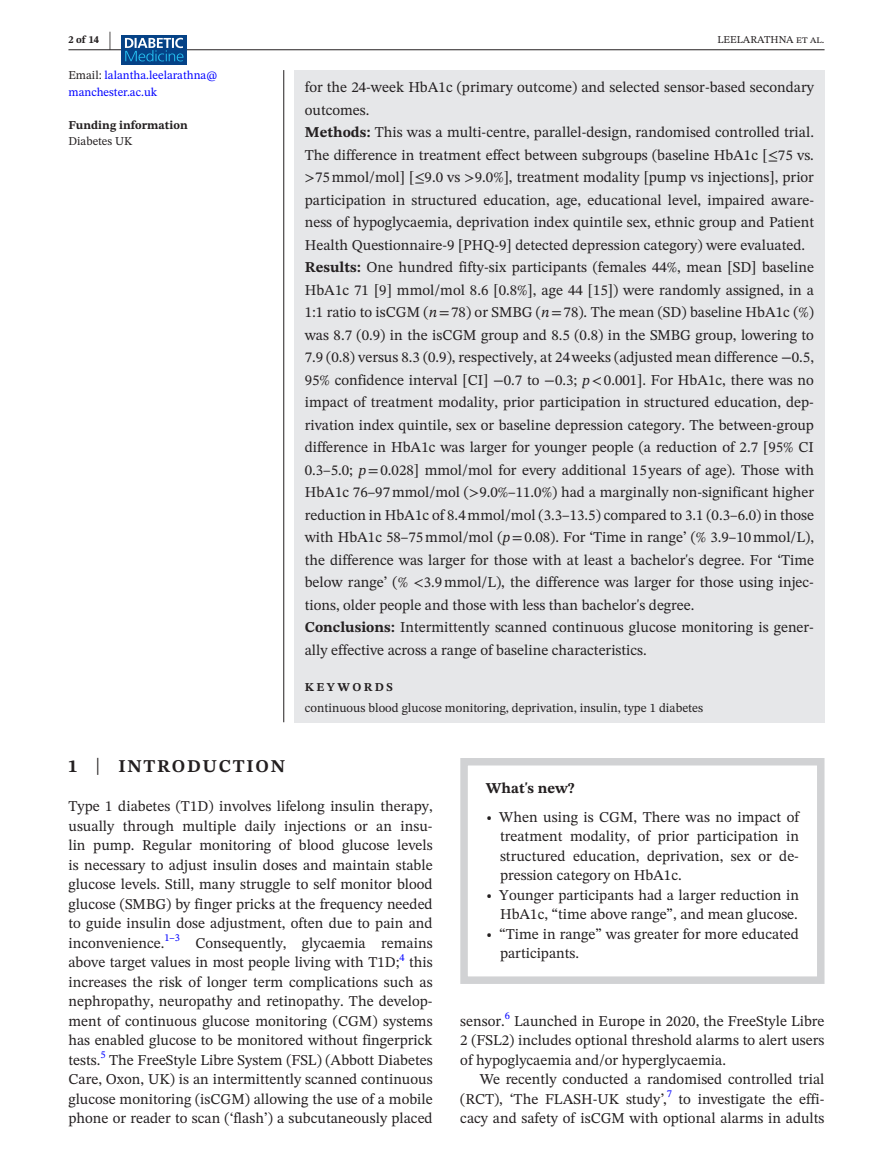
<style>
.page{position:relative;width:893px;height:1174px;background:#fff}
.page>*{position:absolute;margin:0;border:0;box-sizing:border-box;transform-origin:0 0}
.t1{font:700 18px "STIX Two Text";letter-spacing:.1em;color:#231f20}
.t2{font:15px/19.5px "STIX Two Text";color:#231f20;text-align:justify}
.t3{font:700 15px "STIX Two Text";color:#231f20}
.t4{font:12.75px "STIX Two Text";color:#231f20}
.t5{font:12px/16.5px "STIX Two Text";color:#00f}
.t6{font:700 12px "STIX Two Text";color:#231f20}
.t7{font:12px "STIX Two Text";color:#231f20}
.t8{font:700 12px "STIX Two Text";letter-spacing:.2em;color:#231f20}
.t9{font:10.5px "STIX Two Text";color:#231f20}
.t10{font:10.5px "STIX Two Text";color:#00f}
.t11{font:700 10.5px "STIX Two Text";color:#231f20}
.s1{font-size:21px}
.s2{color:#231f20}
.s3{font-weight:700}
.s4{font-family:"STIX"}
.s5{font-style:italic}
.s6{font-weight:400;font-size:23.7px}
</style>
<div class="page">
<hr style="left:68px;top:49px;width:756px;height:1px;background:#231f20">
<div style="left:121px;top:35px;width:65px;height:30px;background:#054286"></div>
<svg style="left:125px;top:38px;width:58px;height:23px"></svg>
<div style="left:294px;top:70px;width:530px;height:652px;background:#e6e7e9"></div>
<hr style="left:283px;top:70px;width:1px;height:652px;background:#231f20">
<div style="left:460px;top:758px;width:364px;height:226px;border:8px solid #d1d2d4"></div>
<p class="t11" style="left:68px;top:32px;width:44px">2 of 14 <span class="s1">|</span></p>
<p class="t9" style="left:717px;top:32px;width:109px">LEELARATHNA et al.</p>
<p class="t5" style="left:68px;top:67px;width:150px"><span class="s2">Email:</span> lalantha.leelarathna@ manchester.ac.uk</p>
<p class="t6" style="left:68px;top:116px;width:121px">Funding information</p>
<p class="t7" style="left:68px;top:133px;width:66px">Diabetes UK</p>
<p class="t2" style="left:305px;top:76px;width:511px;line-height:22.5px;text-align:left">for the 24-week HbA1c (primary outcome) and selected sensor-based secondary outcomes.<br><span class="s3">Methods:</span> This was a multi-centre, parallel-design, randomised controlled trial.<br>The difference in treatment effect between subgroups (baseline HbA1c [<span class="s4">≤</span>75 vs. <span class="s4">&gt;</span>75mmol/mol] [<span class="s4">≤</span>9.0 vs <span class="s4">&gt;</span>9.0%], treatment modality [pump vs injections], prior participation in structured education, age, educational level, impaired aware&shy;ness of hypoglycaemia, deprivation index quintile sex, ethnic group and Patient Health Questionnaire-9 [PHQ-9] detected depression category) were evaluated.<br><span class="s3">Results:</span> One hundred fifty-six participants (females 44%, mean [SD] baseline HbA1c 71 [9] mmol/mol 8.6 [0.8%], age 44 [15]) were randomly assigned, in a 1:1 ratio to isCGM (<span class="s5">n</span><span class="s4">=</span>78) or SMBG (<span class="s5">n</span><span class="s4">=</span>78). The mean (SD) baseline HbA1c (%) was 8.7 (0.9) in the isCGM group and 8.5 (0.8) in the SMBG group, lowering to 7.9 (0.8) versus 8.3 (0.9), respectively, at 24weeks (adjusted mean difference −0.5, 95% confidence interval [CI] −0.7 to −0.3; <span class="s5">p</span><span class="s4">&lt;</span>0.001]. For HbA1c, there was no impact of treatment modality, prior participation in structured education, dep&shy;rivation index quintile, sex or baseline depression category. The between-group difference in HbA1c was larger for younger people (a reduction of 2.7 [95% CI 0.3–5.0; <span class="s5">p</span><span class="s4">=</span>0.028] mmol/mol for every additional 15years of age). Those with HbA1c 76–97mmol/mol (<span class="s4">&gt;</span>9.0%–11.0%) had a marginally non-significant higher reduction in HbA1c of 8.4mmol/mol (3.3–13.5) compared to 3.1 (0.3–6.0) in those with HbA1c 58–75mmol/mol (<span class="s5">p</span><span class="s4">=</span>0.08). For ‘Time in range’ (% 3.9–10mmol/L), the difference was larger for those with at least a bachelor's degree. For ‘Time below range’ (% <span class="s4">&lt;</span>3.9mmol/L), the difference was larger for those using injec&shy;tions, older people and those with less than bachelor's degree.<br><span class="s3">Conclusions:</span> Intermittently scanned continuous glucose monitoring is gener&shy;ally effective across a range of baseline characteristics.</p>
<p class="t8" style="left:305px;top:678px;width:90px">KEYWORDS</p>
<p class="t4" style="left:305px;top:698px;width:400px">continuous blood glucose monitoring, deprivation, insulin, type 1 diabetes</p>
<p class="t1" style="left:68px;top:753px;width:218px">1 <span class="s6">|</span> INTRODUCTION</p>
<p class="t2" style="left:68px;top:796px;width:366px">Type 1 diabetes (T1D) involves lifelong insulin therapy, usually through multiple daily injections or an insu&shy;lin pump. Regular monitoring of blood glucose levels is necessary to adjust insulin doses and maintain stable glucose levels. Still, many struggle to self monitor blood glucose (SMBG) by finger pricks at the frequency needed to guide insulin dose adjustment, often due to pain and inconvenience.</p>
<p class="t10" style="left:164px;top:930px;width:17px">1–3</p>
<p class="t2" style="left:68px;top:933px;width:366px;text-indent:127px">Consequently, glycaemia remains above target values in most people living with T1D;</p>
<p class="t10" style="left:399px;top:949px;width:7px">4</p>
<p class="t2" style="left:68px;top:952px;width:366px;text-indent:341px">this increases the risk of longer term complications such as nephropathy, neuropathy and retinopathy. The develop&shy;ment of continuous glucose monitoring (CGM) systems has enabled glucose to be monitored without fingerprick tests.</p>
<p class="t10" style="left:100px;top:1047px;width:7px">5</p>
<p class="t2" style="left:68px;top:1050px;width:366px;text-indent:41px">The FreeStyle Libre System (FSL) (Abbott Diabetes Care, Oxon, UK) is an intermittently scanned continuous glucose monitoring (isCGM) allowing the use of a mobile phone or reader to scan (‘flash’) a subcutaneously placed</p>
<p class="t3" style="left:486px;top:777px;width:90px">What's new?</p>
<p class="t2" style="left:500px;top:807px;width:300px;text-indent:-14px">• When using is CGM, There was no impact of treatment modality, of prior participation in structured education, deprivation, sex or de&shy;pression category on HbA1c.</p>
<p class="t2" style="left:486px;top:885px;width:315px;text-align:right">• Younger participants had a larger reduction in<br>HbA1c, “time above range”, and mean glucose.</p>
<p class="t2" style="left:500px;top:924px;width:300px;text-indent:-14px">• “Time in range” was greater for more educated participants.</p>
<p class="t10" style="left:505px;top:1008px;width:7px">6</p>
<p class="t2" style="left:460px;top:1011px;width:366px;text-indent:54px">Launched in Europe in 2020, the FreeStyle Libre 2 (FSL2) includes optional threshold alarms to alert users of hypoglycaemia and/or hyperglycaemia.</p>
<p class="t2" style="left:460px;top:1069px;width:366px;text-indent:20px">We recently conducted a randomised controlled trial (RCT), ‘The FLASH-UK study’,</p>
<p class="t2" style="left:460px;top:1011px;width:46px">sensor.</p>
<p class="t10" style="left:667px;top:1086px;width:7px">7</p>
<p class="t2" style="left:460px;top:1089px;width:366px;text-align:right">to investigate the effi-<br>cacy and safety of isCGM with optional alarms in adults</p>
</div>
